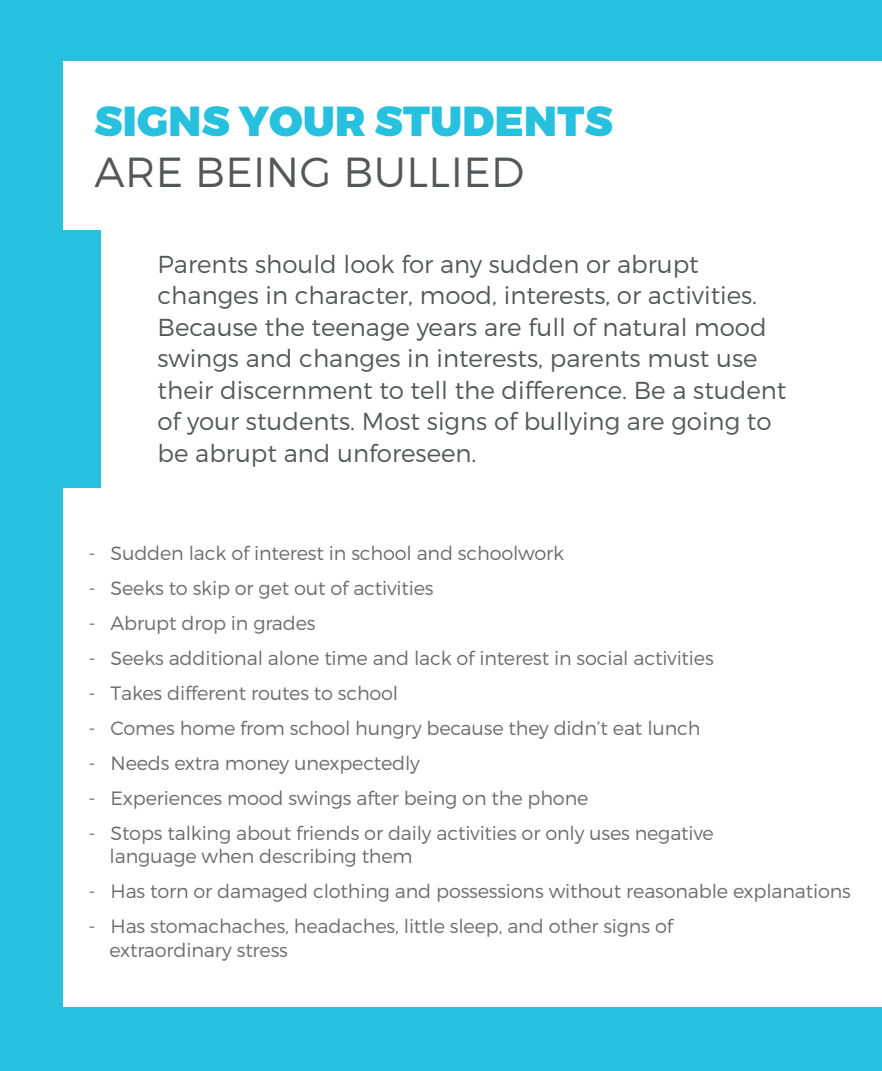
<style>
.page{position:relative;width:882px;height:1071px;background:#27c0de}
.page>*{position:absolute;margin:0;border:0;box-sizing:border-box;transform-origin:0 0}
.t1{font:900 42px/50.4px "Montserrat";letter-spacing:.01em;color:#27c0de}
.t2{font:300 24.5px/31.5px "Montserrat";color:#545759}
.t3{font:300 19.25px/24.5px "Montserrat";letter-spacing:-.01em;color:#6d6c6e}
.s1{font-weight:300;color:#545759}
</style>
<div class="page">
<div style="left:64px;top:61px;width:818px;height:946px;background:#fff"></div>
<div style="left:63px;top:230px;width:38px;height:258px;background:#27c0de"></div>
<p class="t1" style="left:94px;top:98px;width:520px">SIGNS YOUR STUDENTS<br><span class="s1">ARE BEING BULLIED</span></p>
<p class="t2" style="left:158px;top:248px;width:630px">Parents should look for any sudden or abrupt changes in character, mood, interests, or activities.<br>Because the teenage years are full of natural mood swings and changes in interests, parents must use their discernment to tell the difference. Be a student of your students. Most signs of bullying are going to be abrupt and unforeseen.</p>
<p class="t3" style="left:89px;top:541px;width:477px">- Sudden lack of interest in school and schoolwork</p>
<p class="t3" style="left:89px;top:576px;width:347px">- Seeks to skip or get out of activities</p>
<p class="t3" style="left:89px;top:611px;width:229px">- Abrupt drop in grades</p>
<p class="t3" style="left:89px;top:646px;width:627px">- Seeks additional alone time and lack of interest in social activities</p>
<p class="t3" style="left:89px;top:681px;width:311px">- Takes different routes to school</p>
<p class="t3" style="left:89px;top:716px;width:614px">- Comes home from school hungry because they didn’t eat lunch</p>
<p class="t3" style="left:89px;top:751px;width:333px">- Needs extra money unexpectedly</p>
<p class="t3" style="left:89px;top:786px;width:501px">- Experiences mood swings after being on the phone</p>
<p class="t3" style="left:89px;top:821px;width:627px">- Stops talking about friends or daily activities or only uses negative</p>
<p class="t3" style="left:110px;top:843px;width:305px">language when describing them</p>
<p class="t3" style="left:89px;top:878px;width:764px">- Has torn or damaged clothing and possessions without reasonable explanations</p>
<p class="t3" style="left:110px;top:913px;width:565px;text-indent:-21px">- Has stomachaches, headaches, little sleep, and other signs of extraordinary stress</p>
</div>
